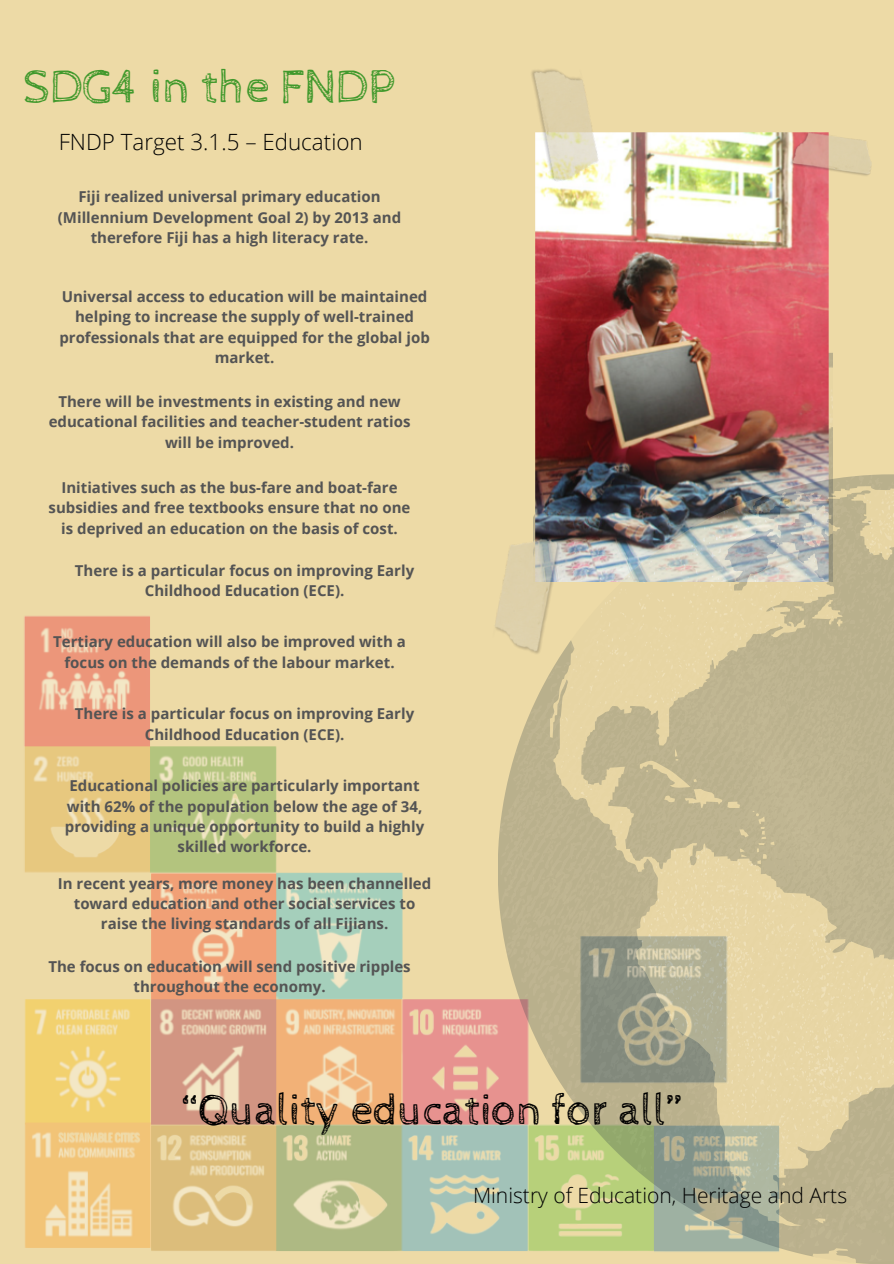
<style>
.page{position:relative;width:894px;height:1264px;background:#fff}
.page>*{position:absolute;margin:0;border:0;box-sizing:border-box;transform-origin:0 0}
.t1{font:48px "Cabin Sketch";color:#41992c}
.t2{font:43.8px "Cabin Sketch";color:#000}
.t3{font:300 22.35px "Open Sans";color:#000}
.t4{font:300 21px "Open Sans";color:#000}
.t5{font:700 15px/20.2px "Open Sans";color:#545454;text-align:center}
</style>
<div class="page">
<div style="left:0;top:0;width:893px;height:1263px;background:#eddaa6"></div>
<img style="left:24px;top:616px;width:474px;height:635px">
<img style="left:535px;top:132px;width:296px;height:341px">
<svg style="left:498px;top:473px;width:395px;height:790px"></svg>
<svg style="left:559px;top:489px;width:334px;height:773px"></svg>
<svg style="left:559px;top:492px;width:334px;height:706px"></svg>
<img style="left:783px;top:132px;width:89px;height:50px">
<img style="left:473px;top:527px;width:96px;height:136px">
<img style="left:531px;top:69px;width:99px;height:125px">
<p class="t1" style="left:23px;top:60px;width:373px">SDG4 in the FNDP</p>
<p class="t3" style="left:59px;top:126px;width:305px">FNDP Target 3.1.5 – Education</p>
<p class="t5" style="left:58px;top:186px;width:345px">Fiji realized universal primary education (Millennium Development Goal 2) by 2013 and therefore Fiji has a high literacy rate.</p>
<p class="t5" style="left:59px;top:286px;width:372px">Universal access to education will be maintained helping to increase the supply of well-trained professionals that are equipped for the global job market.</p>
<p class="t5" style="left:49px;top:391px;width:363px">There will be investments in existing and new educational facilities and teacher-student ratios will be improved.</p>
<p class="t5" style="left:49px;top:477px;width:363px">Initiatives such as the bus-fare and boat-fare subsidies and free textbooks ensure that no one is deprived an education on the basis of cost.</p>
<p class="t5" style="left:75px;top:560px;width:341px">There is a particular focus on improving Early<br>Childhood Education (ECE).</p>
<p class="t5" style="left:53px;top:631px;width:354px">Tertiary education will also be improved with a focus on the demands of the labour market.</p>
<p class="t5" style="left:75px;top:703px;width:341px">There is a particular focus on improving Early<br>Childhood Education (ECE).</p>
<p class="t5" style="left:65px;top:775px;width:361px">Educational policies are particularly important with 62% of the population below the age of 34, providing a unique opportunity to build a highly skilled workforce.</p>
<p class="t5" style="left:58px;top:872px;width:375px">In recent years, more money has been channelled toward education and other social services to raise the living standards of all Fijians.</p>
<p class="t5" style="left:48px;top:956px;width:364px">The focus on education will send positive ripples throughout the economy.</p>
<p class="t2" style="left:182px;top:1085px;width:502px">“Quality education for all”</p>
<p class="t4" style="left:473px;top:1180px;width:375px">Ministry of Education, Heritage and Arts</p>
</div>
